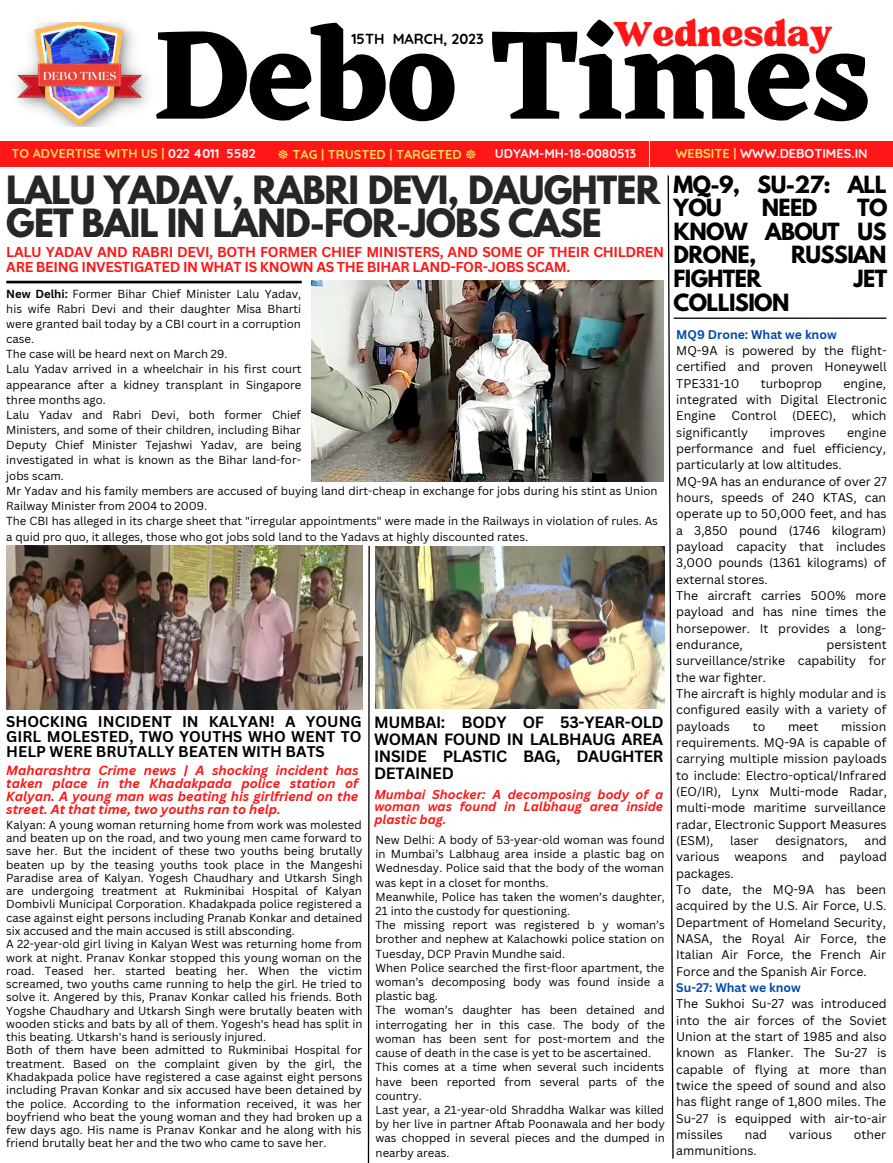
<style>
.page{position:relative;width:893px;height:1163px;background:#fff}
.page>*{position:absolute;margin:0;border:0;box-sizing:border-box;transform-origin:0 0}
.t1{font:700 130.2px "Eczar";color:#000}
.t2{font:47.77px "TAN Tangkiwood Display";color:#ff1616}
.t3{font:700 34.48px/32.7px "League Spartan";letter-spacing:-.025em;color:#272625}
.t4{font:700 21px/23.6px "League Spartan";letter-spacing:-.03em;color:#000}
.t5{font:700 15.92px/17.2px "Canva Sans";letter-spacing:-.02em;color:#000;text-align:justify}
.t6{font:700 15.05px/15px "Canva Sans";color:#000;text-align:justify}
.t7{font:700 14.53px "Quicksand";color:#000}
.t8{font:700 14px/15.2px "Canva Sans";letter-spacing:-.025em;color:#ff1616}
.t9{font:italic 700 12.95px/13px "Canva Sans";color:#ff1616;text-align:justify}
.t10{font:700 12.78px "Quicksand";color:#ffde59}
.t11{font:700 12.78px "Quicksand";color:#fff}
.t12{font:italic 700 12.6px/12.6px "Canva Sans";color:#ff1616;text-align:justify}
.t13{font:12.25px/16.3px "Canva Sans";color:#000;text-align:justify}
.t14{font:700 12.25px "Canva Sans";color:#004aad}
.t15{font:11.38px/13.3px "Canva Sans";color:#000}
.s1{color:#fff}
.s2{color:#ffde59}
.s3{font-family:"DejaVu Sans";font-weight:400}
.s4{font-weight:700}
</style>
<div class="page">
<div style="left:0;top:141px;width:648px;height:25px;background:#ff1616"></div>
<div style="left:650px;top:141px;width:242px;height:25px;background:#ff1616"></div>
<hr style="left:6px;top:281px;width:296px;height:2px;background:#000">
<svg style="left:667px;top:175px;width:7px;height:984px"></svg>
<hr style="left:673px;top:318px;width:213px;height:1px;background:#000">
<img style="left:16px;top:23px;width:132px;height:103px">
<svg style="left:367px;top:545px;width:3px;height:618px"></svg>
<img style="left:311px;top:281px;width:352px;height:201px">
<img style="left:375px;top:546px;width:289px;height:163px">
<img style="left:6px;top:546px;width:356px;height:164px">
<h1 class="t1" style="left:153px;top:-2px;width:720px">Debo Times</h1>
<h2 class="t2" style="left:613px;top:17px;width:220px">Wednesday</h2>
<p class="t7" style="left:351px;top:29px;width:134px">15TH MARCH, 2023</p>
<p class="t10" style="left:11px;top:146px;width:246px">TO ADVERTISE WITH US | <span class="s1">022 4011 5582</span></p>
<p class="t11" style="left:675px;top:145px;width:194px"><span class="s2">WEBSITE |</span> WWW.DEBOTIMES.IN</p>
<h3 class="t3" style="left:6px;top:178px;width:655px">LALU YADAV, RABRI DEVI, DAUGHTER<br>GET BAIL IN LAND-FOR-JOBS CASE</h3>
<p class="t10" style="left:277px;top:146px;width:201px"><span class="s3">☸</span> TAG | TRUSTED | TARGETED <span class="s3">☸</span></p>
<p class="t11" style="left:495px;top:146px;width:143px">UDYAM-MH-18-0080513</p>
<h3 class="t4" style="left:673px;top:175px;width:214px">MQ-9, SU-27: ALL<br>YOU</h3>
<h3 class="t4" style="left:673px;top:199px;width:215px;text-align:justify;text-indent:183px">TO KNOW ABOUT US DRONE,</h3>
<h3 class="t4" style="left:761px;top:199px;width:57px">NEED</h3>
<h3 class="t4" style="left:791px;top:246px;width:97px">RUSSIAN</h3>
<p class="t8" style="left:6px;top:244px;width:659px">LALU YADAV AND RABRI DEVI, BOTH FORMER CHIEF MINISTERS, AND SOME OF THEIR CHILDREN<br>ARE BEING INVESTIGATED IN WHAT IS KNOWN AS THE BIHAR LAND-FOR-JOBS SCAM.</p>
<p class="t15" style="left:6px;top:285px;width:297px;line-height:15.2px"><span class="s4">New Delhi:</span> Former Bihar Chief Minister Lalu Yadav, his wife Rabri Devi and their daughter Misa Bharti were granted bail today by a CBI court in a corruption case.<br>The case will be heard next on March 29.<br>Lalu Yadav arrived in a wheelchair in his first court appearance after a kidney transplant in Singapore three months ago.<br>Lalu Yadav and Rabri Devi, both former Chief Ministers, and some of their children, including Bihar Deputy Chief Minister Tejashwi Yadav, are being investigated in what is known as the Bihar land-for&shy;jobs scam.</p>
<h3 class="t4" style="left:673px;top:269px;width:89px">FIGHTER</h3>
<h3 class="t4" style="left:853px;top:269px;width:35px">JET</h3>
<h3 class="t4" style="left:673px;top:293px;width:117px">COLLISION</h3>
<p class="t14" style="left:676px;top:325px;width:162px">MQ9 Drone: What we know</p>
<p class="t13" style="left:676px;top:342px;width:212px">MQ-9A is powered by the flight&shy;certified and proven Honeywell TPE331-10</p>
<p class="t13" style="left:676px;top:375px;width:212px;text-indent:167px">engine, integrated with Digital Electronic Engine</p>
<p class="t13" style="left:760px;top:375px;width:63px">turboprop</p>
<p class="t13" style="left:731px;top:407px;width:47px">Control</p>
<p class="t13" style="left:792px;top:407px;width:45px">(DEEC),</p>
<p class="t13" style="left:851px;top:407px;width:36px">which</p>
<p class="t13" style="left:676px;top:424px;width:73px">significantly</p>
<p class="t13" style="left:770px;top:424px;width:57px">improves</p>
<p class="t13" style="left:676px;top:424px;width:212px;text-align:left;text-indent:171px">engine performance and fuel efficiency, particularly at low altitudes.<br>MQ-9A has an endurance of over 27 hours, speeds of 240 KTAS, can operate up to 50,000 feet, and has a 3,850 pound (1746 kilogram) payload capacity that includes<br>3,000 pounds (1361 kilograms) of external stores.<br>The aircraft carries 500% more payload and has nine times the horsepower. It provides a long&shy;endurance,</p>
<p class="t15" style="left:6px;top:483px;width:653px;line-height:15.2px">Mr Yadav and his family members are accused of buying land dirt-cheap in exchange for jobs during his stint as Union Railway Minister from 2004 to 2009.<br>The CBI has alleged in its charge sheet that "irregular appointments" were made in the Railways in violation of rules. As a quid pro quo, it alleges, those who got jobs sold land to the Yadavs at highly discounted rates.</p>
<p class="t13" style="left:676px;top:636px;width:212px;text-align:left;text-indent:150px">persistent surveillance/strike capability for the war fighter.<br>The aircraft is highly modular and is configured easily with a variety of payloads</p>
<h3 class="t5" style="left:374px;top:713px;width:291px">MUMBAI: BODY OF 53-YEAR-OLD WOMAN FOUND IN LALBHAUG AREA INSIDE PLASTIC BAG, DAUGHTER DETAINED</h3>
<p class="t12" style="left:374px;top:788px;width:290px">Mumbai Shocker: A decomposing body of a woman was found in Lalbhaug area inside plastic bag.</p>
<h3 class="t6" style="left:6px;top:714px;width:357px">SHOCKING INCIDENT IN KALYAN! A YOUNG GIRL MOLESTED, TWO YOUTHS WHO WENT TO HELP WERE BRUTALLY BEATEN WITH BATS</h3>
<p class="t9" style="left:6px;top:763px;width:354px">Maharashtra Crime news | A shocking incident has taken place in the Khadakpada police station of Kalyan. A young man was beating his girlfriend on the street. At that time, two youths ran to help.</p>
<p class="t13" style="left:676px;top:718px;width:212px;text-indent:165px">mission requirements. MQ-9A is capable of carrying multiple mission payloads to include: Electro-optical/Infrared (EO/IR), Lynx Multi-mode Radar, multi-mode maritime surveillance radar, Electronic Support Measures (ESM),</p>
<p class="t13" style="left:752px;top:718px;width:14px">to</p>
<p class="t13" style="left:788px;top:718px;width:32px">meet</p>
<p class="t15" style="left:6px;top:818px;width:358px">Kalyan: A young woman returning home from work was molested and beaten up on the road, and two young men came forward to save her. But the incident of these two youths being brutally beaten up by the teasing youths took place in the Mangeshi Paradise area of Kalyan. Yogesh Chaudhary and Utkarsh Singh are undergoing treatment at Rukminibai Hospital of Kalyan Dombivli Municipal Corporation. Khadakpada police registered a case against eight persons including Pranab Konkar and detained six accused and the main accused is still absconding.<br>A 22-year-old girl living in Kalyan West was returning home from work at night. Pranav Konkar stopped this young woman on the road. Teased her. started beating her. When the victim screamed, two youths came running to help the girl. He tried to solve it. Angered by this, Pranav Konkar called his friends. Both Yogshe Chaudhary and Utkarsh Singh were brutally beaten with wooden sticks and bats by all of them. Yogesh's head has split in this beating. Utkarsh's hand is seriously injured.<br>Both of them have been admitted to Rukminibai Hospital for treatment. Based on the complaint given by the girl, the Khadakpada police have registered a case against eight persons including Pravan Konkar and six accused have been detained by the police. According to the information received, it was her boyfriend who beat the young woman and they had broken up a few days ago. His name is Pranav Konkar and he along with his friend brutally beat her and the two who came to save her.</p>
<p class="t15" style="left:375px;top:832px;width:291px;line-height:14.2px">New Delhi: A body of 53-year-old woman was found in Mumbai’s Lalbhaug area inside a plastic bag on Wednesday. Police said that the body of the woman was kept in a closet for months.<br>Meanwhile, Police has taken the women’s daughter, 21 into the custody for questioning.<br>The missing report was registered b y woman’s brother and nephew at Kalachowki police station on Tuesday, DCP Pravin Mundhe said.<br>When Police searched the first-floor apartment, the woman’s decomposing body was found inside a plastic bag.<br>The woman’s daughter has been detained and interrogating her in this case. The body of the woman has been sent for post-mortem and the cause of death in the case is yet to be ascertained.<br>This comes at a time when several such incidents have been reported from several parts of the country.<br>Last year, a 21-year-old Shraddha Walkar was killed by her live in partner Aftab Poonawala and her body was chopped in several pieces and the dumped in nearby areas.</p>
<p class="t13" style="left:676px;top:832px;width:212px;text-align:left;text-indent:188px">and various weapons and payload packages.<br>To date, the MQ-9A has been acquired by the U.S. Air Force, U.S.<br>Department of Homeland Security,<br>NASA, the Royal Air Force, the<br>Italian Air Force, the French Air<br>Force and the Spanish Air Force.</p>
<p class="t14" style="left:676px;top:979px;width:126px">Su-27: What we know</p>
<p class="t13" style="left:676px;top:995px;width:212px">The Sukhoi Su-27 was introduced into the air forces of the Soviet Union at the start of 1985 and also known as Flanker. The Su-27 is capable of flying at more than twice the speed of sound and also has flight range of 1,800 miles. The Su-27 is equipped with air-to-air missiles</p>
<p class="t13" style="left:730px;top:832px;width:30px">laser</p>
<p class="t13" style="left:775px;top:832px;width:74px">designators,</p>
<p class="t13" style="left:744px;top:1126px;width:24px">nad</p>
<p class="t13" style="left:788px;top:1126px;width:45px">various</p>
<p class="t13" style="left:853px;top:1126px;width:34px">other</p>
<p class="t13" style="left:676px;top:1142px;width:82px">ammunitions.</p>
</div>
